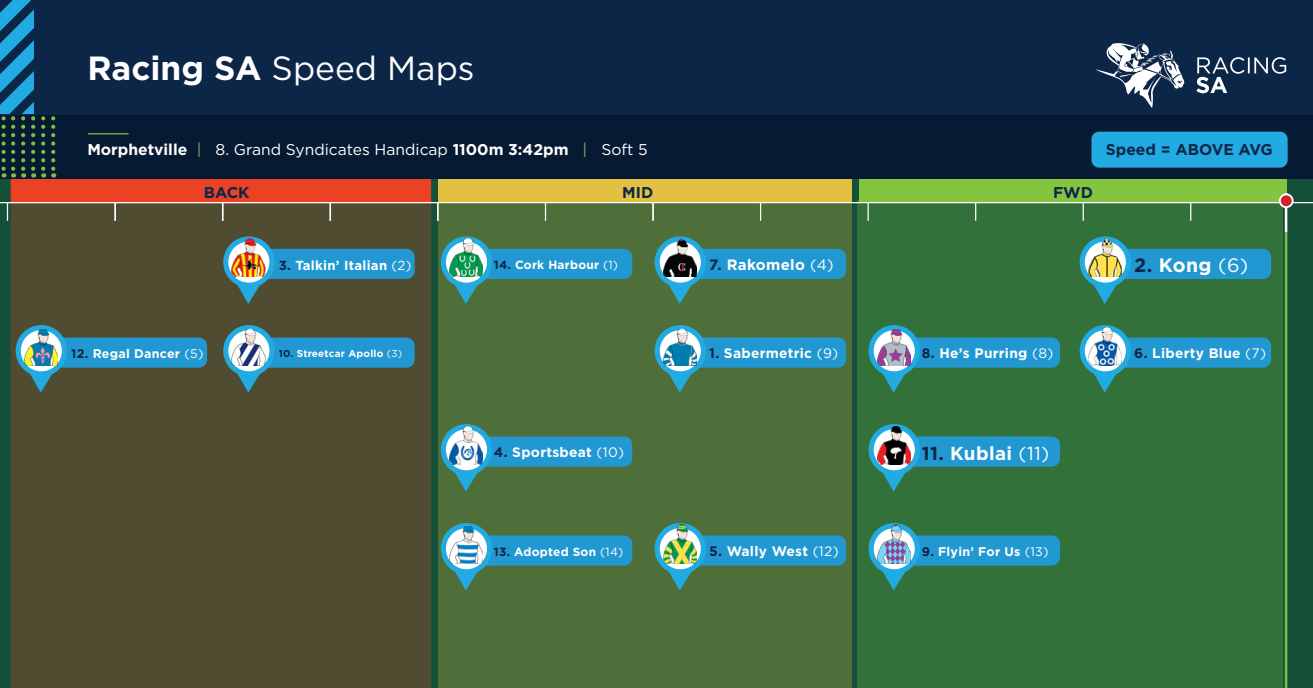
<style>
.page{position:relative;width:1313px;height:688px;background:#fff}
.page>*{position:absolute;margin:0;border:0;box-sizing:border-box;transform-origin:0 0}
.t1{font:33.5px "Gotham HTF";color:#fff}
.t2{font:700 19.38px "Gotham HTF";color:#fff}
.t3{font:700 18.75px "Gotham HTF";letter-spacing:.02em;color:#fff}
.t4{font:15.62px "Gotham";color:#fff}
.t5{font:700 15.62px "Gotham HTF";color:#0c2647}
.t6{font:700 15px "Gotham HTF";letter-spacing:.02em;color:#fff}
.t7{font:700 13.75px "Gotham HTF";letter-spacing:.02em;color:#fff}
.t8{font:700 13.12px "Gotham HTF";letter-spacing:.02em;color:#fff}
.t9{font:700 12.5px "Gotham HTF";letter-spacing:.02em;color:#fff}
.t10{font:700 11.88px "Gotham HTF";letter-spacing:.02em;color:#fff}
.t11{font:700 10px "Gotham HTF";letter-spacing:.02em;color:#fff}
.s1{font-weight:700}
.s2{font-family:"Gotham HTF";font-weight:700}
.s3{font-family:"Gotham HTF";color:#79c142}
.s4{font-family:"Gotham HTF"}
.s5{color:#0c2647}
.s6{font-family:"Gotham";font-weight:400}
</style>
<div class="page">
<div style="left:0;top:149px;width:1312px;height:539px;background:#155138"></div>
<div style="left:11px;top:203px;width:420px;height:485px;background:#504c32"></div>
<div style="left:11px;top:178px;width:420px;height:25px;background:#eb4225;border:1px solid #eb3e26"></div>
<div style="left:438px;top:178px;width:413px;height:25px;background:#e3c042"></div>
<div style="left:858px;top:178px;width:428px;height:25px;background:#84c440"></div>
<div style="left:438px;top:203px;width:413px;height:485px;background:#4e6f3a"></div>
<div style="left:857px;top:200px;width:426px;height:488px;background:#33713a"></div>
<div style="left:0;top:0;width:1312px;height:178px;background:#0c2647"></div>
<hr style="left:0;top:202px;width:1312px;height:1px;background:#fff">
<div style="left:0;top:115px;width:1312px;height:63px;background:#071a34"></div>
<svg style="left:545px;top:203px;width:1px;height:18px"></svg>
<hr style="left:88px;top:133px;width:41px;height:1px;background:#79c142">
<svg style="left:1196px;top:57px;width:90px;height:36px"></svg>
<svg style="left:1095px;top:43px;width:89px;height:65px"></svg>
<svg style="left:652px;top:203px;width:1px;height:18px"></svg>
<svg style="left:760px;top:203px;width:1px;height:18px"></svg>
<svg style="left:867px;top:203px;width:1px;height:18px"></svg>
<svg style="left:975px;top:203px;width:1px;height:18px"></svg>
<svg style="left:1082px;top:203px;width:1px;height:18px"></svg>
<svg style="left:1190px;top:203px;width:1px;height:18px"></svg>
<svg style="left:41px;top:116px;width:4px;height:61px"></svg>
<svg style="left:51px;top:116px;width:4px;height:61px"></svg>
<svg style="left:0;top:0;width:35px;height:177px"></svg>
<hr style="left:1284px;top:231px;width:3px;height:457px;background:#79c142">
<hr style="left:1284px;top:193px;width:3px;height:39px;background:#fff">
<div style="left:1279px;top:194px;width:13px;height:13px;background:#d1232a;border-radius:50%"></div>
<div style="left:1278px;top:193px;width:15px;height:15px;border:2px solid #fff;border-radius:50%"></div>
<svg style="left:7px;top:203px;width:1px;height:18px"></svg>
<svg style="left:114px;top:203px;width:2px;height:18px"></svg>
<svg style="left:222px;top:203px;width:1px;height:18px"></svg>
<svg style="left:329px;top:203px;width:2px;height:18px"></svg>
<svg style="left:437px;top:203px;width:1px;height:18px"></svg>
<svg style="left:16px;top:325px;width:191px;height:67px;background:#3f717c"></svg>
<img style="left:24px;top:327px;width:34px;height:38px">
<svg style="left:223px;top:325px;width:192px;height:67px;background:#3f717c"></svg>
<img style="left:232px;top:327px;width:33px;height:38px">
<svg style="left:223px;top:236px;width:192px;height:68px;background:#40717a"></svg>
<img style="left:232px;top:238px;width:33px;height:38px">
<svg style="left:441px;top:236px;width:191px;height:68px"></svg>
<img style="left:449px;top:238px;width:34px;height:38px">
<svg style="left:441px;top:424px;width:191px;height:67px"></svg>
<img style="left:449px;top:426px;width:34px;height:38px">
<svg style="left:441px;top:523px;width:191px;height:67px"></svg>
<img style="left:449px;top:525px;width:34px;height:38px">
<svg style="left:1079px;top:325px;width:192px;height:67px"></svg>
<img style="left:1088px;top:327px;width:33px;height:38px">
<svg style="left:1079px;top:236px;width:192px;height:68px"></svg>
<img style="left:1088px;top:238px;width:33px;height:38px">
<svg style="left:654px;top:325px;width:192px;height:67px"></svg>
<img style="left:663px;top:327px;width:34px;height:38px">
<svg style="left:654px;top:523px;width:192px;height:67px"></svg>
<img style="left:663px;top:525px;width:34px;height:38px">
<svg style="left:654px;top:236px;width:192px;height:68px"></svg>
<img style="left:663px;top:238px;width:34px;height:38px">
<svg style="left:868px;top:424px;width:192px;height:67px"></svg>
<img style="left:877px;top:426px;width:33px;height:38px">
<svg style="left:868px;top:523px;width:192px;height:67px"></svg>
<img style="left:877px;top:525px;width:33px;height:38px">
<svg style="left:868px;top:325px;width:192px;height:67px"></svg>
<img style="left:877px;top:327px;width:33px;height:38px">
<div style="left:1091px;top:132px;width:196px;height:36px;background:#22abe2;border-radius:8px"></div>
<p class="t1" style="left:87px;top:49px;width:389px"><span class="s1">Racing SA</span> Speed Maps</p>
<p class="t4" style="left:87px;top:141px;width:562px"><span class="s2">Morphetville</span> <span class="s3">|</span> <span class="s4">8.</span> Grand Syndicates Handicap <span class="s2">1100m 3:42pm</span> <span class="s3">|</span> Soft 5</p>
<p class="t5" style="left:204px;top:184px;width:47px">BACK</p>
<p class="t5" style="left:622px;top:183px;width:33px">MID</p>
<p class="t5" style="left:1053px;top:184px;width:41px">FWD</p>
<p class="t5" style="left:1105px;top:141px;width:168px">Speed = ABOVE AVG</p>
<p class="t8" style="left:279px;top:257px;width:134px"><span class="s5">3.</span> Talkin’ Italian <span class="s6">(2)</span></p>
<p class="t10" style="left:494px;top:258px;width:126px"><span class="s5">14.</span> Cork Harbour <span class="s6">(1)</span></p>
<p class="t6" style="left:709px;top:256px;width:126px"><span class="s5">7.</span> Rakomelo <span class="s6">(4)</span></p>
<p class="t2" style="left:1134px;top:254px;width:116px"><span class="s5">2.</span> Kong <span class="s6">(6)</span></p>
<p class="t9" style="left:71px;top:346px;width:134px"><span class="s5">12.</span> Regal Dancer <span class="s6">(5)</span></p>
<p class="t11" style="left:279px;top:347px;width:125px"><span class="s5">10.</span> Streetcar Apollo <span class="s6">(3)</span></p>
<p class="t7" style="left:709px;top:345px;width:130px"><span class="s5">1.</span> Sabermetric <span class="s6">(9)</span></p>
<p class="t7" style="left:922px;top:345px;width:133px"><span class="s5">8.</span> He’s Purring <span class="s6">(8)</span></p>
<p class="t7" style="left:1134px;top:345px;width:133px"><span class="s5">6.</span> Liberty Blue <span class="s6">(7)</span></p>
<p class="t7" style="left:494px;top:444px;width:132px"><span class="s5">4.</span> Sportsbeat <span class="s6">(10)</span></p>
<p class="t10" style="left:494px;top:544px;width:131px"><span class="s5">13.</span> Adopted Son <span class="s6">(14)</span></p>
<p class="t7" style="left:709px;top:543px;width:131px"><span class="s5">5.</span> Wally West <span class="s6">(12)</span></p>
<p class="t3" style="left:922px;top:442px;width:129px"><span class="s5">11.</span> Kublai <span class="s6">(11)</span></p>
<p class="t9" style="left:922px;top:544px;width:128px"><span class="s5">9.</span> Flyin’ For Us <span class="s6">(13)</span></p>
</div>
